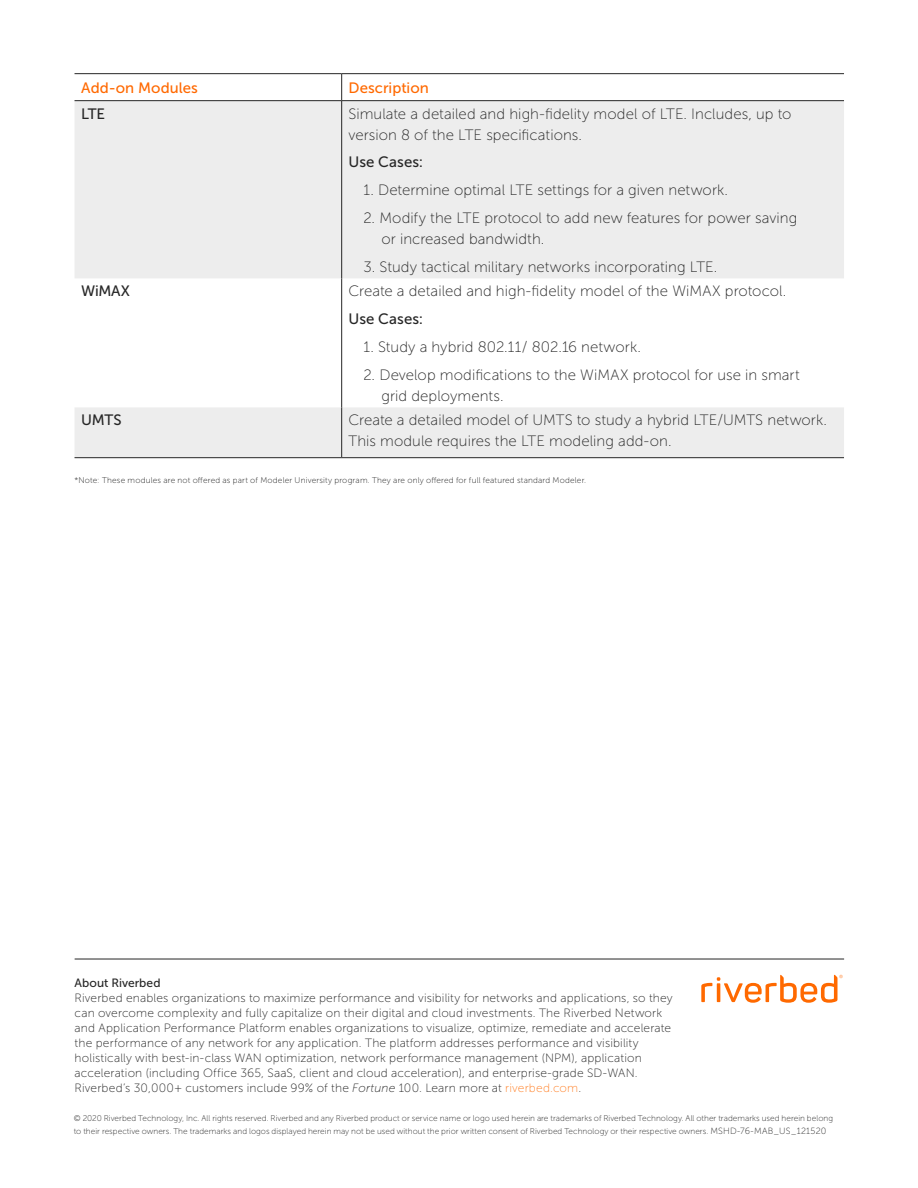
<style>
.page{position:relative;width:918px;height:1188px;background:#fff}
.page>*{position:absolute;margin:0;border:0;box-sizing:border-box;transform-origin:0 0}
.t1{font:15px/21px "Museo Sans 100";letter-spacing:.005em;color:#262626}
.t2{font:15px "Museo Sans 500";color:#262626}
.t3{font:15px "Museo Sans 500";letter-spacing:.005em;color:#ff6900}
.t4{font:12px/15px "Museo Sans 100";letter-spacing:.015em;color:#262626}
.t5{font:12px "Museo Sans 500";letter-spacing:.005em;color:#262626}
.t6{font:8.25px/12.8px "Museo Sans 100";letter-spacing:.005em;color:#262626}
.t7{font:8.25px "Museo Sans 100";letter-spacing:.025em;color:#1a1a1a}
.s1{font-style:italic}
.s2{color:#ff8026}
.s3{font-size:9px}
</style>
<div class="page">
<hr style="left:75px;top:959px;width:769px;height:1px;background:#262626">
<svg style="left:701px;top:975px;width:142px;height:28px"></svg>
<svg style="left:75px;top:101px;width:769px;height:356px;fill:#ededed"></svg>
<hr style="left:75px;top:73px;width:267px;height:1px;background:#262626">
<hr style="left:342px;top:73px;width:502px;height:1px;background:#262626">
<svg style="left:341px;top:74px;width:1px;height:26px"></svg>
<hr style="left:75px;top:100px;width:267px;height:1px;background:#262626">
<hr style="left:342px;top:100px;width:502px;height:1px;background:#262626">
<hr style="left:341px;top:101px;width:1px;height:177px;background:#262626">
<hr style="left:341px;top:278px;width:1px;height:129px;background:#262626">
<hr style="left:341px;top:407px;width:1px;height:50px;background:#262626">
<hr style="left:75px;top:457px;width:267px;height:1px;background:#262626">
<hr style="left:342px;top:457px;width:502px;height:1px;background:#262626">
<p class="t3" style="left:81px;top:79px;width:118px">Add-on Modules</p>
<p class="t3" style="left:348px;top:79px;width:82px">Description</p>
<p class="t2" style="left:81px;top:105px;width:25px">LTE</p>
<p class="t1" style="left:348px;top:103px;width:445px">Simulate a detailed and high-fidelity model of LTE. Includes, up to version 8 of the LTE specifications.</p>
<p class="t2" style="left:348px;top:154px;width:76px">Use Cases:</p>
<p class="t1" style="left:363px;top:180px;width:366px">1. Determine optimal LTE settings for a given network.</p>
<p class="t1" style="left:381px;top:207px;width:417px;text-indent:-18px">2. Modify the LTE protocol to add new features for power saving or increased bandwidth.</p>
<p class="t1" style="left:363px;top:256px;width:355px">3. Study tactical military networks incorporating LTE.</p>
<p class="t2" style="left:81px;top:283px;width:50px">WiMAX</p>
<p class="t1" style="left:348px;top:281px;width:439px">Create a detailed and high-fidelity model of the WiMAX protocol.</p>
<p class="t2" style="left:348px;top:311px;width:76px">Use Cases:</p>
<p class="t1" style="left:363px;top:336px;width:279px">1. Study a hybrid 802.11/ 802.16 network.</p>
<p class="t1" style="left:381px;top:364px;width:420px;text-indent:-18px">2. Develop modifications to the WiMAX protocol for use in smart grid deployments.</p>
<p class="t2" style="left:81px;top:412px;width:42px">UMTS</p>
<p class="t1" style="left:348px;top:410px;width:480px">Create a detailed model of UMTS to study a hybrid LTE/UMTS network.<br>This module requires the LTE modeling add-on.</p>
<p class="t7" style="left:75px;top:476px;width:513px">*Note: These modules are not offered as part of Modeler University program. They are only offered for full featured standard Modeler.</p>
<p class="t5" style="left:75px;top:977px;width:87px">About Riverbed</p>
<p class="t4" style="left:75px;top:991px;width:600px">Riverbed enables organizations to maximize performance and visibility for networks and applications, so they can overcome complexity and fully capitalize on their digital and cloud investments. The Riverbed Network and Application Performance Platform enables organizations to visualize, optimize, remediate and accelerate the performance of any network for any application. The platform addresses performance and visibility holistically with best-in-class WAN optimization, network performance management (NPM), application acceleration (including Office 365, SaaS, client and cloud acceleration), and enterprise-grade SD-WAN.<br>Riverbed’s 30,000+ customers include 99% of the <span class="s1">Fortune</span> 100. Learn more at <span class="s2">riverbed.com</span>.</p>
<p class="t6" style="left:74px;top:1112px;width:761px">© 2020 Riverbed Technology, Inc. All rights reserved. Riverbed and any Riverbed product or service name or logo used herein are trademarks of Riverbed Technology. All other trademarks used herein belong to their respective owners. The trademarks and logos displayed herein may not be used without the prior written consent of Riverbed Technology or their respective owners. <span class="s3">MSHD-76-MAB_US_121520</span></p>
</div>
